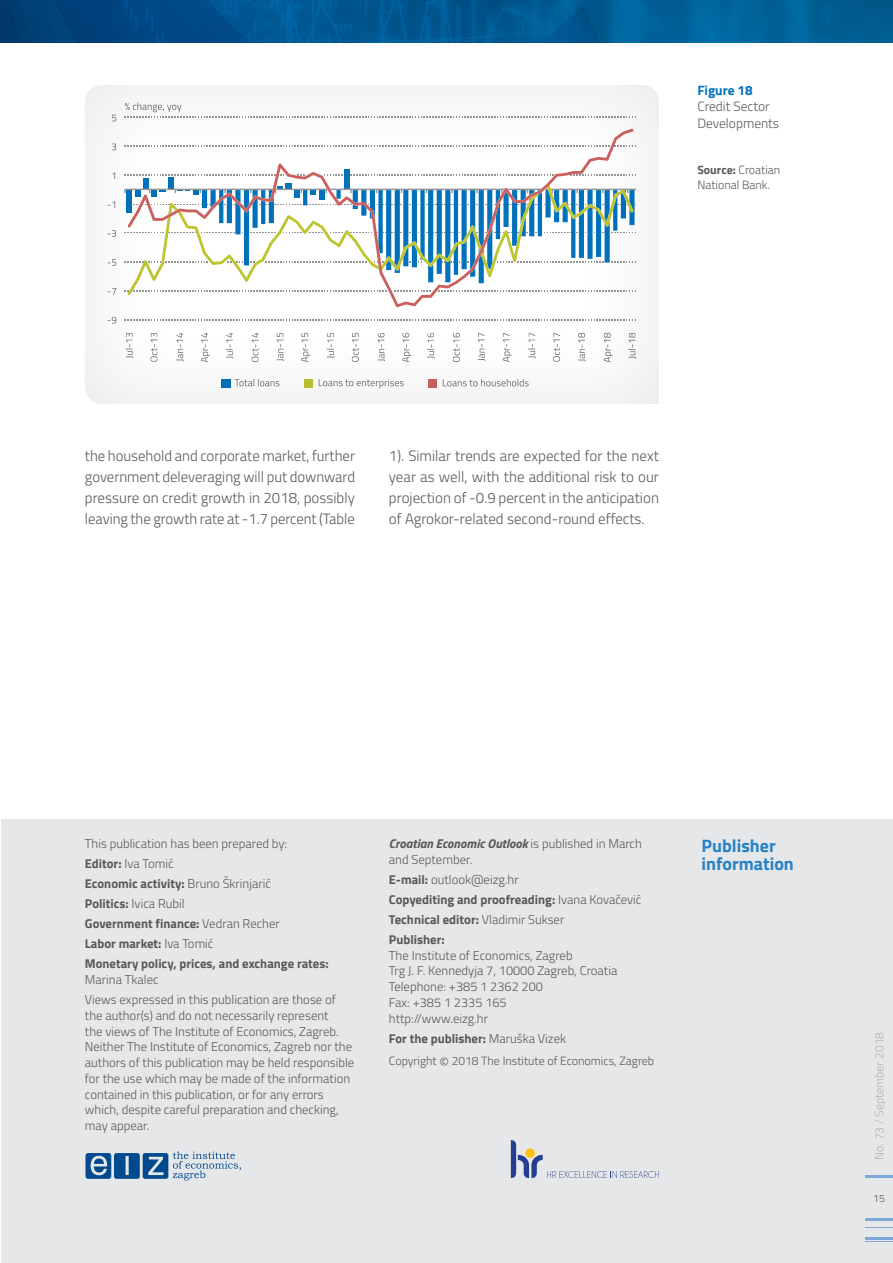
<style>
.page{position:relative;width:893px;height:1263px;background:#fff}
.page>*{position:absolute;margin:0;border:0;box-sizing:border-box;transform-origin:0 0}
.t1{font:700 18px/18px "Titillium";color:#2783c5}
.t2{font:300 15px/21px "Titillium";color:#57585a;text-align:justify}
.t3{font:300 13.5px/16.2px "Titillium";color:#57585a}
.t4{font:700 13.5px "Titillium";color:#0072bc}
.t5{font:300 12.75px/15.8px "Titillium";color:#57585a}
.t6{font:700 12.75px/20px "Titillium";color:#57585a}
.t7{font:300 12px/14.4px "Titillium";color:#57585a}
.t8{font:300 12px "Titillium";color:#b2b3b7}
.t9{font:300 10.5px "Titillium";color:#57585a}
.s1{font-weight:700}
.s2{font-weight:300}
.s3{font-weight:700;font-style:italic}
.s4{font-size:15px}
</style>
<div class="page">
<div style="left:1px;top:819px;width:892px;height:444px;background:#e6e7e9"></div>
<hr style="left:865px;top:1175px;width:28px;height:3px;background:#7ca7d8">
<hr style="left:865px;top:1218px;width:28px;height:2px;background:#7ca7d8">
<hr style="left:865px;top:1237px;width:28px;height:2px;background:#7ca7d8">
<svg style="left:865px;top:1227px;width:28px;height:1px"></svg>
<svg style="left:865px;top:1241px;width:28px;height:1px"></svg>
<img style="left:0;top:0;width:893px;height:43px">
<img style="left:85px;top:85px;width:313px;height:319px">
<div style="left:398px;top:85px;width:261px;height:106px;background:#f5f5f6"></div>
<img style="left:451px;top:191px;width:208px;height:213px">
<img style="left:398px;top:304px;width:53px;height:100px">
<svg style="left:125px;top:319px;width:511px;height:1px"></svg>
<img style="left:633px;top:218px;width:2px;height:7px">
<img style="left:128px;top:129px;width:503px;height:175px">
<svg style="left:112px;top:115px;width:4px;height:6px"></svg>
<svg style="left:112px;top:143px;width:4px;height:7px"></svg>
<svg style="left:112px;top:172px;width:3px;height:7px"></svg>
<svg style="left:108px;top:201px;width:7px;height:7px"></svg>
<svg style="left:108px;top:230px;width:8px;height:7px"></svg>
<svg style="left:108px;top:259px;width:8px;height:7px"></svg>
<svg style="left:108px;top:288px;width:8px;height:7px"></svg>
<svg style="left:108px;top:317px;width:8px;height:7px"></svg>
<img style="left:125px;top:339px;width:8px;height:19px">
<svg style="left:126px;top:333px;width:7px;height:4px"></svg>
<img style="left:150px;top:348px;width:8px;height:14px">
<svg style="left:151px;top:333px;width:7px;height:14px"></svg>
<img style="left:176px;top:333px;width:8px;height:28px">
<img style="left:201px;top:348px;width:9px;height:14px">
<svg style="left:201px;top:333px;width:7px;height:14px"></svg>
<img style="left:226px;top:333px;width:8px;height:26px">
<img style="left:251px;top:348px;width:8px;height:14px">
<svg style="left:252px;top:333px;width:6px;height:14px"></svg>
<img style="left:276px;top:333px;width:8px;height:28px">
<img style="left:301px;top:348px;width:9px;height:14px">
<svg style="left:302px;top:333px;width:6px;height:14px"></svg>
<img style="left:327px;top:340px;width:8px;height:18px">
<svg style="left:327px;top:333px;width:7px;height:4px"></svg>
<img style="left:352px;top:348px;width:7px;height:14px">
<svg style="left:352px;top:333px;width:7px;height:14px"></svg>
<img style="left:377px;top:333px;width:8px;height:28px">
<img style="left:402px;top:348px;width:9px;height:14px">
<svg style="left:403px;top:333px;width:6px;height:14px"></svg>
<img style="left:427px;top:340px;width:8px;height:19px">
<svg style="left:427px;top:333px;width:7px;height:4px"></svg>
<img style="left:453px;top:348px;width:7px;height:14px">
<svg style="left:453px;top:333px;width:7px;height:14px"></svg>
<img style="left:478px;top:333px;width:7px;height:28px">
<img style="left:502px;top:348px;width:10px;height:14px">
<img style="left:503px;top:333px;width:7px;height:14px">
<img style="left:528px;top:339px;width:8px;height:19px">
<svg style="left:529px;top:333px;width:6px;height:4px"></svg>
<svg style="left:553px;top:333px;width:7px;height:29px"></svg>
<img style="left:578px;top:333px;width:8px;height:29px">
<img style="left:604px;top:348px;width:9px;height:14px">
<svg style="left:604px;top:333px;width:7px;height:15px"></svg>
<img style="left:628px;top:340px;width:8px;height:19px">
<svg style="left:629px;top:333px;width:6px;height:5px"></svg>
<img style="left:125px;top:103px;width:51px;height:2px">
<svg style="left:125px;top:105px;width:511px;height:13px"></svg>
<img style="left:443px;top:379px;width:86px;height:7px">
<img style="left:319px;top:379px;width:85px;height:9px">
<img style="left:244px;top:379px;width:35px;height:7px">
<svg style="left:429px;top:379px;width:8px;height:8px"></svg>
<svg style="left:222px;top:379px;width:22px;height:8px"></svg>
<svg style="left:305px;top:379px;width:8px;height:8px"></svg>
<svg style="left:511px;top:1140px;width:147px;height:38px"></svg>
<svg style="left:85px;top:1151px;width:156px;height:29px"></svg>
<p class="t4" style="left:697px;top:80px;width:57px">Figure 18</p>
<p class="t3" style="left:697px;top:98px;width:83px">Credit Sector<br>Developments</p>
<p class="t7" style="left:697px;top:162px;width:84px"><span class="s1">Source:</span> Croatian<br>National Bank.</p>
<p class="t2" style="left:85px;top:444px;width:272px">the household and corporate market, further government deleveraging will put downward pressure on credit growth in 2018, possibly leaving the growth rate at -1.7 percent (Table</p>
<p class="t2" style="left:389px;top:444px;width:272px">1). Similar trends are expected for the next year as well, with the additional risk to our projection of -0.9 percent in the anticipation of Agrokor-related second-round effects.</p>
<p class="t6" style="left:85px;top:833px;width:245px"><span class="s2">This publication has been prepared by:<br></span>Editor: <span class="s2">Iva Tomić<br></span>Economic activity: <span class="s2">Bruno Škrinjarić<br></span>Politics: <span class="s2">Ivica Rubil<br></span>Government finance: <span class="s2">Vedran Recher<br></span>Labor market: <span class="s2">Iva Tomić<br></span>monetary policy, prices, and exchange rates:</p>
<p class="t5" style="left:85px;top:969px;width:253px;line-height:20px">Marina Tkalec<br>Views expressed in this publication are those of</p>
<p class="t5" style="left:85px;top:1007px;width:271px">the author(s) and do not necessarily represent<br>the views of The Institute of Economics, Zagreb.<br>Neither The Institute of Economics, Zagreb nor the authors of this publication may be held responsible for the use which may be made of the information contained in this publication, or for any errors which, despite careful preparation and checking, may appear.</p>
<p class="t5" style="left:389px;top:835px;width:254px"><span class="s3">Croatian Economic Outlook</span> is published in March and September.</p>
<p class="t6" style="left:389px;top:869px;width:254px">E-mail: <span class="s2">outlook@eizg.hr<br></span>Copyediting and proofreading: <span class="s2">Ivana Kovačević<br></span>Technical editor: <span class="s2">Vladimir Sukser<br></span>Publisher:</p>
<p class="t5" style="left:389px;top:947px;width:230px">The Institute of Economics, Zagreb<br>Trg J. F. Kennedyja 7, 10000 Zagreb, Croatia<br>Telephone: +385 1 2362 200<br>Fax: +385 1 2335 165<br>http://www.eizg.hr</p>
<p class="t6" style="left:389px;top:1028px;width:179px">For the publisher: <span class="s2">Maruška Vizek</span></p>
<p class="t7" style="left:389px;top:1053px;width:267px">Copyright <span class="s4">©</span> 2018 The Institute of Economics, Zagreb</p>
<h1 class="t1" style="left:702px;top:836px;width:94px">Publisher information</h1>
<p class="t8" style="left:871px;top:1160px;width:129px;rotate:-90deg">No. 73 / September 2018</p>
<p class="t9" style="left:873px;top:1191px;width:13px">15</p>
</div>
